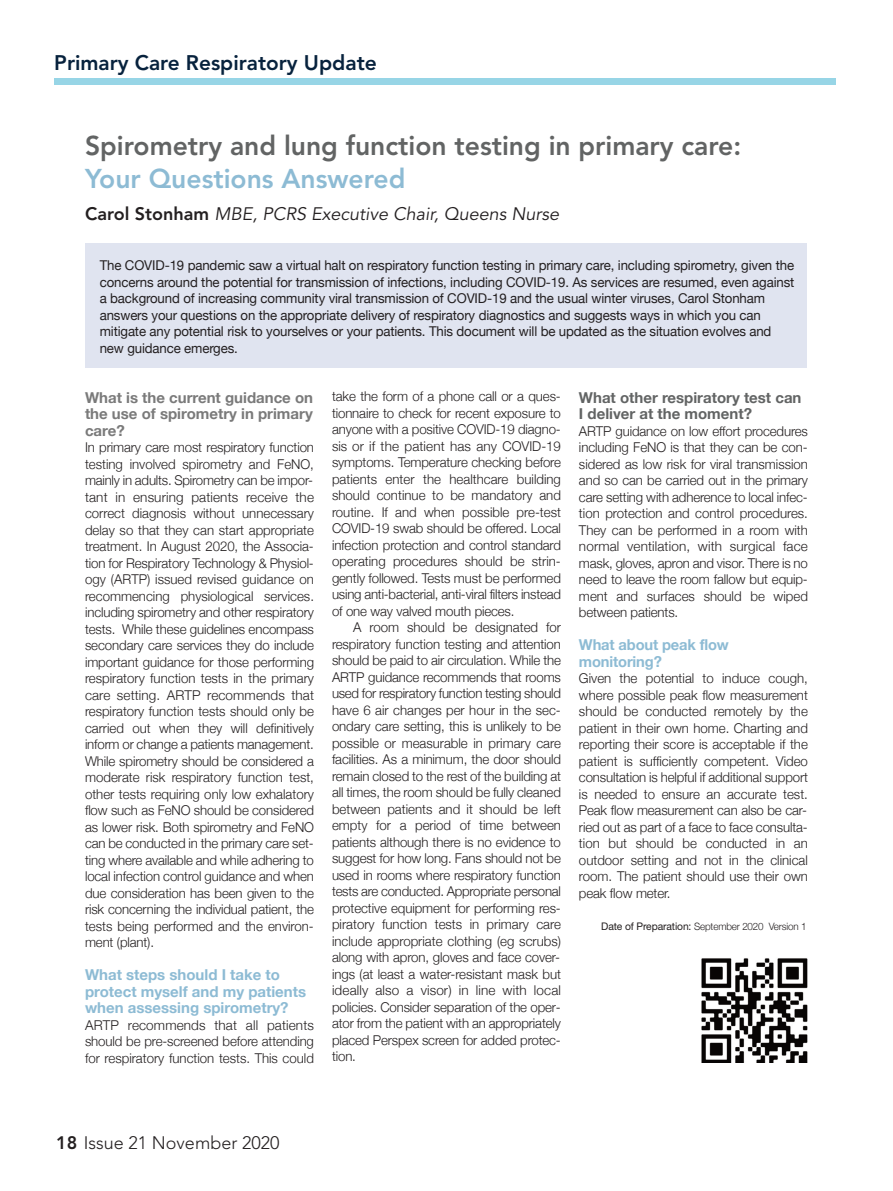
<style>
.page{position:relative;width:893px;height:1191px;background:#fff}
.page>*{position:absolute;margin:0;border:0;box-sizing:border-box;transform-origin:0 0}
.t1{font:800 27px/33px "Avenir";color:#626464}
.t2{font:800 21px "Avenir";color:#07223d}
.t3{font:italic 18px "Avenir";color:#231f20}
.t4{font:300 18px "Avenir";color:#231f20}
.t5{font:700 15px/16.5px "Helvetica Neue";color:#8dbbd4}
.t6{font:700 15px/16.5px "Helvetica Neue";color:#7a7a7a;text-align:justify}
.t7{font:700 15px/16.5px "Helvetica Neue";color:#626464}
.t8{font:300 13.5px/16.5px "Helvetica Neue";letter-spacing:-.01em;color:#231f20;text-align:justify}
.t9{font:13.5px/16.5px "Helvetica Neue";letter-spacing:-.01em;color:#231f20;text-align:justify}
.t10{font:300 10.2px "Helvetica Neue";letter-spacing:-.015em;color:#231f20}
.s1{color:#8dbbd4}
.s2{font-weight:800;font-style:normal}
.s3{font-weight:400;font-size:10.5px}
.s4{font-weight:800}
</style>
<div class="page">
<div style="left:54px;top:78px;width:782px;height:7px;background:#97d5e6"></div>
<div style="left:85px;top:243px;width:721px;height:124px;background:#e0e4f0"></div>
<img style="left:702px;top:958px;width:106px;height:104px">
<p class="t2" style="left:54px;top:54px;width:324px">Primary Care Respiratory Update</p>
<p class="t1" style="left:85px;top:132px;width:658px">Spirometry and lung function testing in primary care:<br><span class="s1">Your Questions Answered</span></p>
<p class="t3" style="left:85px;top:206px;width:476px"><span class="s2">Carol Stonham</span> MBE, PCRS Executive Chair, Queens Nurse</p>
<p class="t9" style="left:100px;top:257px;width:696px">The COVID-19 pandemic saw a virtual halt on respiratory function testing in primary care, including spirometry, given the concerns around the potential for transmission of infections, including COVID-19. As services are resumed, even against a background of increasing community viral transmission of COVID-19 and the usual winter viruses, Carol Stonham</p>
<p class="t9" style="left:100px;top:306px;width:663px">answers your questions on the appropriate delivery of respiratory diagnostics and suggests ways in which you can</p>
<p class="t9" style="left:100px;top:323px;width:673px">mitigate any potential risk to yourselves or your patients. This document will be updated as the situation evolves and new guidance emerges.</p>
<p class="t6" style="left:85px;top:389px;width:230px">What is the current guidance on the use of spirometry in primary care?</p>
<p class="t8" style="left:85px;top:439px;width:230px">In primary care most respiratory function testing involved spirometry and FeNO, mainly in adults. Spirometry can be impor&shy;tant in ensuring patients receive the correct diagnosis without unnecessary delay so that they can start appropriate treatment. In August 2020, the Associa&shy;tion for Respiratory Technology &amp; Physiol&shy;ogy (ARTP) issued revised guidance on recommencing physiological services. including spirometry and other respiratory tests. While these guidelines encompass secondary care services they do include important guidance for those performing respiratory function tests in the primary care setting. ARTP recommends that respiratory function tests should only be carried out when they will definitively inform or change a patients management.<br>While spirometry should be considered a moderate risk respiratory function test, other tests requiring only low exhalatory flow such as FeNO should be considered as lower risk. Both spirometry and FeNO can be conducted in the primary care set&shy;ting where available and while adhering to local infection control guidance and when due consideration has been given to the risk concerning the individual patient, the tests being performed and the environ&shy;ment (plant).</p>
<p class="t5" style="left:85px;top:966px;width:196px">What steps should I take to</p>
<p class="t5" style="left:85px;top:983px;width:223px">protect myself and my patients when assessing spirometry?</p>
<p class="t8" style="left:85px;top:1016px;width:230px">ARTP recommends that all patients should be pre-screened before attending for respiratory function tests. This could</p>
<p class="t8" style="left:332px;top:388px;width:230px">take the form of a phone call or a ques&shy;tionnaire to check for recent exposure to anyone with a positive COVID-19 diagno&shy;sis or if the patient has any COVID-19 symptoms. Temperature checking before patients enter the healthcare building should continue to be mandatory and routine. If and when possible pre-test COVID-19 swab should be offered. Local infection protection and control standard operating procedures should be strin&shy;gently followed. Tests must be performed using anti-bacterial, anti-viral filters instead of one way valved mouth pieces.</p>
<p class="t8" style="left:332px;top:619px;width:230px;text-indent:21px">A room should be designated for respiratory function testing and attention should be paid to air circulation. While the ARTP guidance recommends that rooms used for respiratory function testing should have 6 air changes per hour in the sec&shy;ondary care setting, this is unlikely to be possible or measurable in primary care facilities. As a minimum, the door should remain closed to the rest of the building at all times, the room should be fully cleaned between patients and it should be left empty for a period of time between patients although there is no evidence to suggest for how long. Fans should not be used in rooms where respiratory function tests are conducted. Appropriate personal protective equipment for performing res&shy;piratory function tests in primary care include appropriate clothing (eg scrubs) along with apron, gloves and face cover&shy;ings (at least a water-resistant mask but ideally also a visor) in line with local policies. Consider separation of the oper&shy;ator from the patient with an appropriately placed Perspex screen for added protec&shy;tion.</p>
<p class="t7" style="left:579px;top:389px;width:224px">What other respiratory test can<br>I deliver at the moment?</p>
<p class="t8" style="left:579px;top:422px;width:230px">ARTP guidance on low effort procedures including FeNO is that they can be con&shy;sidered as low risk for viral transmission and so can be carried out in the primary care setting with adherence to local infec&shy;tion protection and control procedures.<br>They can be performed in a room with normal ventilation, with surgical face mask, gloves, apron and visor. There is no need to leave the room fallow but equip&shy;ment and surfaces should be wiped between patients.</p>
<p class="t5" style="left:579px;top:636px;width:151px">What about peak flow</p>
<p class="t5" style="left:579px;top:653px;width:84px">monitoring?</p>
<p class="t8" style="left:579px;top:670px;width:230px">Given the potential to induce cough, where possible peak flow measurement should be conducted remotely by the patient in their own home. Charting and reporting their score is acceptable if the patient is sufficiently competent. Video consultation is helpful if additional support is needed to ensure an accurate test.<br>Peak flow measurement can also be car&shy;ried out as part of a face to face consulta&shy;tion but should be conducted in an outdoor setting and not in the clinical room. The patient should use their own peak flow meter.</p>
<p class="t10" style="left:601px;top:920px;width:207px"><span class="s3">Date of Preparation:</span> September 2020 Version 1</p>
<p class="t4" style="left:56px;top:1135px;width:225px"><span class="s4">18</span> Issue 21 November 2020</p>
</div>
